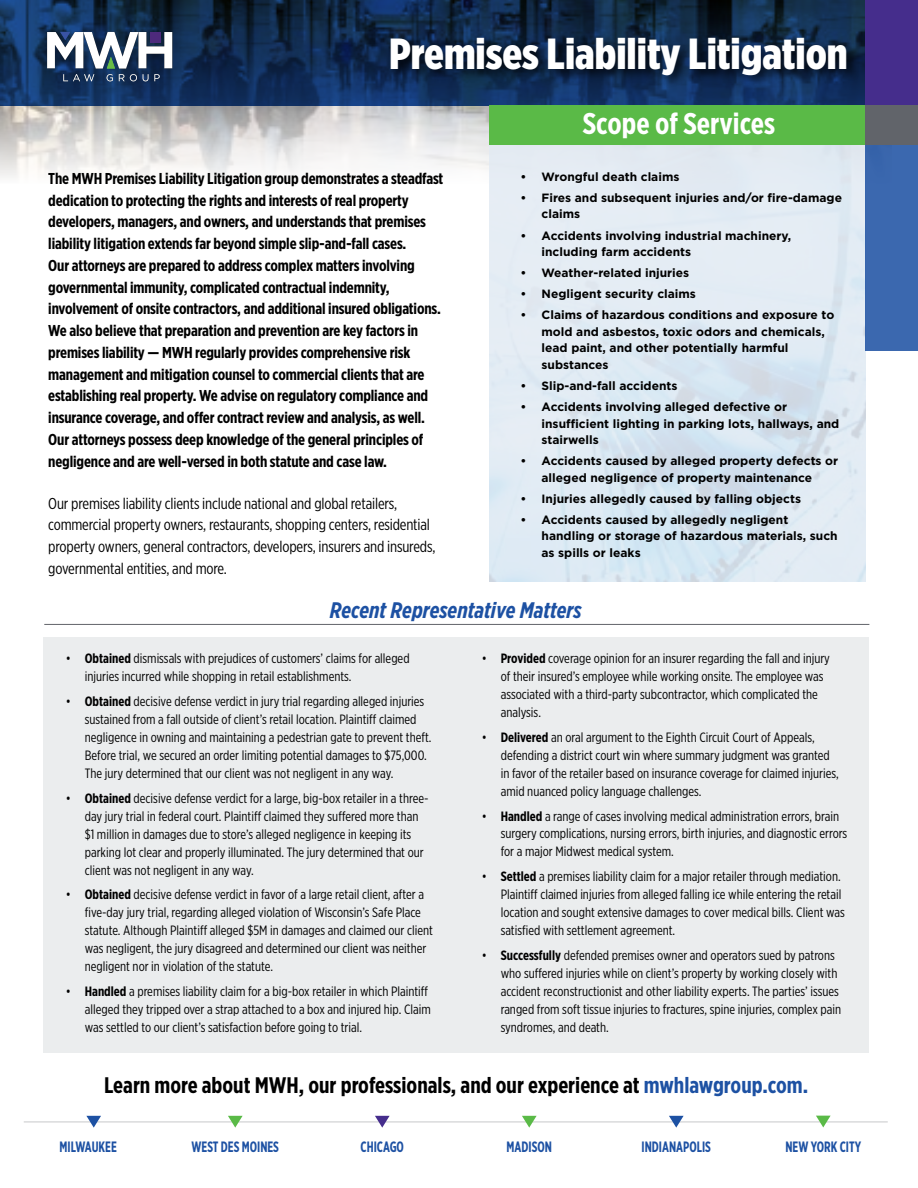
<style>
.page{position:relative;width:918px;height:1188px;background:#fff}
.page>*{position:absolute;margin:0;border:0;box-sizing:border-box;transform-origin:0 0}
.t1{font:900 43.5px "Gotham X Narrow";color:#fff}
.t2{font:700 30px "Gotham X Narrow";color:#fff}
.t3{font:700 22.5px "Gotham X Narrow";color:#000}
.t4{font:italic 700 22.5px "Gotham X Narrow";letter-spacing:-.005em;color:#1d51a3}
.t5{font:700 15.75px/21.8px "Gotham X Narrow";letter-spacing:-.01em;color:#000}
.t6{font:15.75px/21.8px "Gotham X Narrow";letter-spacing:-.01em;color:#000}
.t7{font:700 15px "Gotham X Narrow";color:#1d51a3;scale:.85 1}
.t8{font:13.5px/18px "Gotham X Narrow";color:#000}
.t9{font:700 12px/16.5px "Gotham";color:#000}
.s1{font-weight:700}
.s2{color:#1d51a3}
</style>
<div class="page">
<img style="left:0;top:105px;width:489px;height:73px">
<svg style="left:489px;top:145px;width:377px;height:437px;background:#dee8f2"></svg>
<svg style="left:0;top:0;width:866px;height:105px;background:#112d53"></svg>
<div style="left:388px;top:33px;width:471px;height:54px;background:#000;opacity:.75"></div>
<div style="left:866px;top:68px;width:52px;height:283px;background:#3b68af"></div>
<div style="left:866px;top:0;width:52px;height:105px;background:#452d8c"></div>
<div style="left:489px;top:105px;width:381px;height:40px;background:#5aba47"></div>
<div style="left:866px;top:105px;width:52px;height:40px;background:#61646a"></div>
<svg style="left:47px;top:32px;width:125px;height:49px"></svg>
<div style="left:43px;top:637px;width:826px;height:416px;background:#ebedee"></div>
<hr style="left:44px;top:624px;width:825px;height:1px;background:#61646a">
<hr style="left:24px;top:1122px;width:864px;height:1px;background:#c7c8ca">
<svg style="left:86px;top:1116px;width:15px;height:12px"></svg>
<svg style="left:228px;top:1116px;width:15px;height:12px"></svg>
<svg style="left:375px;top:1116px;width:15px;height:12px"></svg>
<svg style="left:522px;top:1116px;width:15px;height:12px"></svg>
<svg style="left:669px;top:1116px;width:15px;height:12px"></svg>
<svg style="left:816px;top:1116px;width:15px;height:11px"></svg>
<h1 class="t1" style="left:389px;top:27px;width:460px">Premises Liability Litigation</h1>
<p class="t5" style="left:48px;top:167px;width:397px">The MWH Premises Liability Litigation group demonstrates a steadfast dedication to protecting the rights and interests of real property developers, managers, and owners, and understands that premises liability litigation extends far beyond simple slip-and-fall cases.<br>Our attorneys are prepared to address complex matters involving governmental immunity, complicated contractual indemnity, involvement of onsite contractors, and additional insured obligations.<br>We also believe that preparation and prevention are key factors in premises liability — MWH regularly provides comprehensive risk management and mitigation counsel to commercial clients that are establishing real property. We advise on regulatory compliance and insurance coverage, and offer contract review and analysis, as well.<br>Our attorneys possess deep knowledge of the general principles of negligence and are well-versed in both statute and case law.</p>
<p class="t6" style="left:48px;top:492px;width:389px">Our premises liability clients include national and global retailers, commercial property owners, restaurants, shopping centers, residential property owners, general contractors, developers, insurers and insureds, governmental entities, and more.</p>
<h2 class="t2" style="left:583px;top:105px;width:194px">Scope of Services</h2>
<p class="t9" style="left:521px;top:168px;width:160px">• Wrongful death claims</p>
<p class="t9" style="left:542px;top:189px;width:302px;text-indent:-21px">• Fires and subsequent injuries and/or fire-damage claims</p>
<p class="t9" style="left:542px;top:227px;width:251px;text-indent:-21px">• Accidents involving industrial machinery, including farm accidents</p>
<p class="t9" style="left:521px;top:265px;width:170px">• Weather-related injuries</p>
<p class="t9" style="left:521px;top:286px;width:177px">• Negligent security claims</p>
<p class="t9" style="left:542px;top:307px;width:294px;text-indent:-21px">• Claims of hazardous conditions and exposure to mold and asbestos, toxic odors and chemicals, lead paint, and other potentially harmful substances</p>
<p class="t9" style="left:521px;top:377px;width:159px">• Slip-and-fall accidents</p>
<p class="t9" style="left:542px;top:398px;width:299px;text-indent:-21px">• Accidents involving alleged defective or insufficient lighting in parking lots, hallways, and stairwells</p>
<p class="t9" style="left:521px;top:453px;width:319px;text-align:center">• Accidents caused by alleged property defects or alleged negligence of property maintenance</p>
<p class="t9" style="left:521px;top:490px;width:282px">• Injuries allegedly caused by falling objects</p>
<p class="t9" style="left:542px;top:511px;width:298px;text-indent:-21px">• Accidents caused by allegedly negligent handling or storage of hazardous materials, such as spills or leaks</p>
<h3 class="t4" style="left:330px;top:596px;width:253px">Recent Representative Matters</h3>
<p class="t8" style="left:85px;top:649px;width:326px;text-indent:-19px">• <span class="s1">Obtained</span> dismissals with prejudices of customers’ claims for alleged injuries incurred while shopping in retail establishments.</p>
<p class="t8" style="left:85px;top:692px;width:348px;text-indent:-19px">• <span class="s1">Obtained</span> decisive defense verdict in jury trial regarding alleged injuries sustained from a fall outside of client’s retail location. Plaintiff claimed negligence in owning and maintaining a pedestrian gate to prevent theft.<br>Before trial, we secured an order limiting potential damages to $75,000.<br>The jury determined that our client was not negligent in any way.</p>
<p class="t8" style="left:85px;top:789px;width:345px;text-indent:-19px">• <span class="s1">Obtained</span> decisive defense verdict for a large, big-box retailer in a three&shy;day jury trial in federal court. Plaintiff claimed they suffered more than $1 million in damages due to store’s alleged negligence in keeping its parking lot clear and properly illuminated. The jury determined that our client was not negligent in any way.</p>
<p class="t8" style="left:85px;top:885px;width:350px;text-indent:-19px">• <span class="s1">Obtained</span> decisive defense verdict in favor of a large retail client, after a five-day jury trial, regarding alleged violation of Wisconsin’s Safe Place statute. Although Plaintiff alleged $5M in damages and claimed our client was negligent, the jury disagreed and determined our client was neither negligent nor in violation of the statute.</p>
<p class="t8" style="left:85px;top:982px;width:348px;text-indent:-19px">• <span class="s1">Handled</span> a premises liability claim for a big-box retailer in which Plaintiff alleged they tripped over a strap attached to a box and injured hip. Claim was settled to our client’s satisfaction before going to trial.</p>
<p class="t8" style="left:501px;top:649px;width:331px;text-indent:-19px">• <span class="s1">Provided</span> coverage opinion for an insurer regarding the fall and injury of their insured’s employee while working onsite. The employee was associated with a third-party subcontractor, which complicated the analysis.</p>
<p class="t8" style="left:501px;top:728px;width:340px;text-indent:-19px">• <span class="s1">Delivered</span> an oral argument to the Eighth Circuit Court of Appeals, defending a district court win where summary judgment was granted in favor of the retailer based on insurance coverage for claimed injuries, amid nuanced policy language challenges.</p>
<p class="t8" style="left:501px;top:807px;width:348px;text-indent:-19px">• <span class="s1">Handled</span> a range of cases involving medical administration errors, brain surgery complications, nursing errors, birth injuries, and diagnostic errors for a major Midwest medical system.</p>
<p class="t8" style="left:501px;top:867px;width:346px;text-indent:-19px">• <span class="s1">Settled</span> a premises liability claim for a major retailer through mediation.<br>Plaintiff claimed injuries from alleged falling ice while entering the retail location and sought extensive damages to cover medical bills. Client was satisfied with settlement agreement.</p>
<p class="t8" style="left:501px;top:946px;width:342px;text-indent:-19px">• <span class="s1">Successfully</span> defended premises owner and operators sued by patrons who suffered injuries while on client’s property by working closely with accident reconstructionist and other liability experts. The parties’ issues ranged from soft tissue injuries to fractures, spine injuries, complex pain syndromes, and death.</p>
<h3 class="t3" style="left:104px;top:1071px;width:706px">Learn more about MWH, our professionals, and our experience at <span class="s2">mwhlawgroup.com.</span></h3>
<p class="t7" style="left:60px;top:1137px;width:69px">MILWAUKEE</p>
<p class="t7" style="left:191px;top:1137px;width:105px">WEST DES MOINES</p>
<p class="t7" style="left:361px;top:1137px;width:53px">CHICAGO</p>
<p class="t7" style="left:507px;top:1137px;width:55px">MADISON</p>
<p class="t7" style="left:642px;top:1137px;width:83px">INDIANAPOLIS</p>
<p class="t7" style="left:785px;top:1137px;width:91px">NEW YORK CITY</p>
</div>
